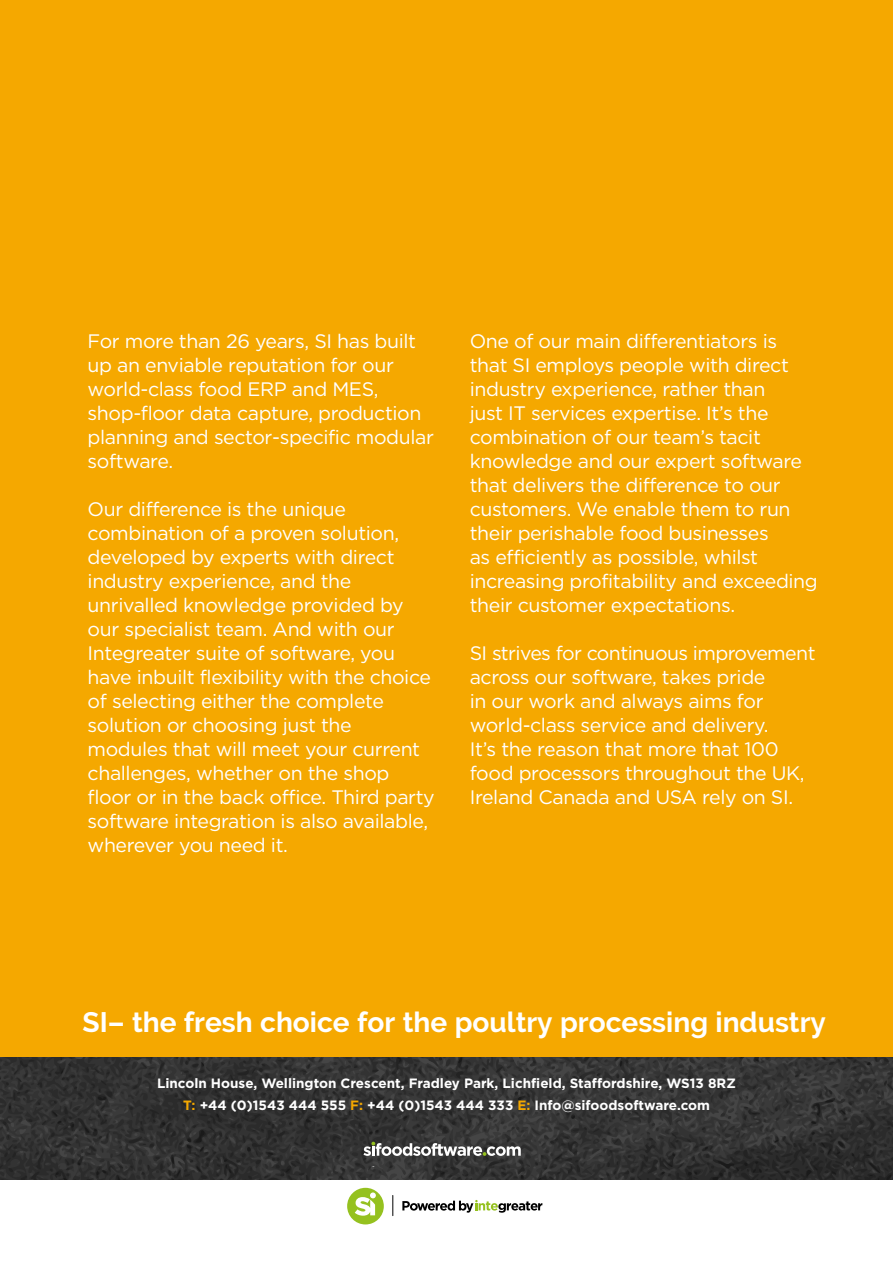
<style>
.page{position:relative;width:893px;height:1263px;background:#fff}
.page>*{position:absolute;margin:0;border:0;box-sizing:border-box;transform-origin:0 0}
.t1{font:700 28.05px "Raleway";color:#fff}
.t2{font:19.5px/24px "Gotham";letter-spacing:-.02em;color:#fff}
.t3{font:700 13.5px/22.5px "Gotham";color:#fff;text-align:center}
.s1{color:#f5a800}
</style>
<div class="page">
<div style="left:347px;top:1188px;width:37px;height:36px;background:#95c11f;border-radius:50%"></div>
<svg style="left:355px;top:1192px;width:21px;height:24px"></svg>
<svg style="left:402px;top:1200px;width:140px;height:13px"></svg>
<svg style="left:393px;top:1195px;width:1px;height:21px"></svg>
<svg style="left:0;top:1056px;width:893px;height:124px;fill:#333"></svg>
<svg style="left:363px;top:1142px;width:158px;height:14px"></svg>
<div style="left:0;top:0;width:893px;height:1056px;background:#f5a800"></div>
<p class="t2" style="left:88px;top:329px;width:348px">For more than 26 years, SI has built up an enviable reputation for our world-class food ERP and MES, shop-floor data capture, production planning and sector-specific modular software.</p>
<p class="t2" style="left:88px;top:497px;width:349px">Our difference is the unique combination of a proven solution, developed by experts with direct industry experience, and the unrivalled knowledge provided by our specialist team. And with our Integreater suite of software, you have inbuilt flexibility with the choice of selecting either the complete solution or choosing just the modules that will meet your current challenges, whether on the shop floor or in the back office. Third party software integration is also available, wherever you need it.</p>
<p class="t2" style="left:470px;top:329px;width:350px">One of our main differentiators is that SI employs people with direct industry experience, rather than<br>just IT services expertise. It’s the combination of our team’s tacit knowledge and our expert software that delivers the difference to our customers. We enable them to run their perishable food businesses<br>as efficiently as possible, whilst increasing profitability and exceeding their customer expectations.</p>
<p class="t2" style="left:470px;top:641px;width:347px">SI strives for continuous improvement across our software, takes pride<br>in our work and always aims for world-class service and delivery.<br>It’s the reason that more that 100 food processors throughout the UK, Ireland Canada and USA rely on SI.</p>
<h1 class="t1" style="left:82px;top:1006px;width:745px">SI– the fresh choice for the poultry processing industry</h1>
<p class="t3" style="left:157px;top:1071px;width:580px">Lincoln House, Wellington Crescent, Fradley Park, Lichfield, Staffordshire, WS13 8RZ<br><span class="s1">T:</span> +44 (0)1543 444 555 <span class="s1">F:</span> +44 (0)1543 444 333 <span class="s1">E:</span> Info@sifoodsoftware.com</p>
</div>
